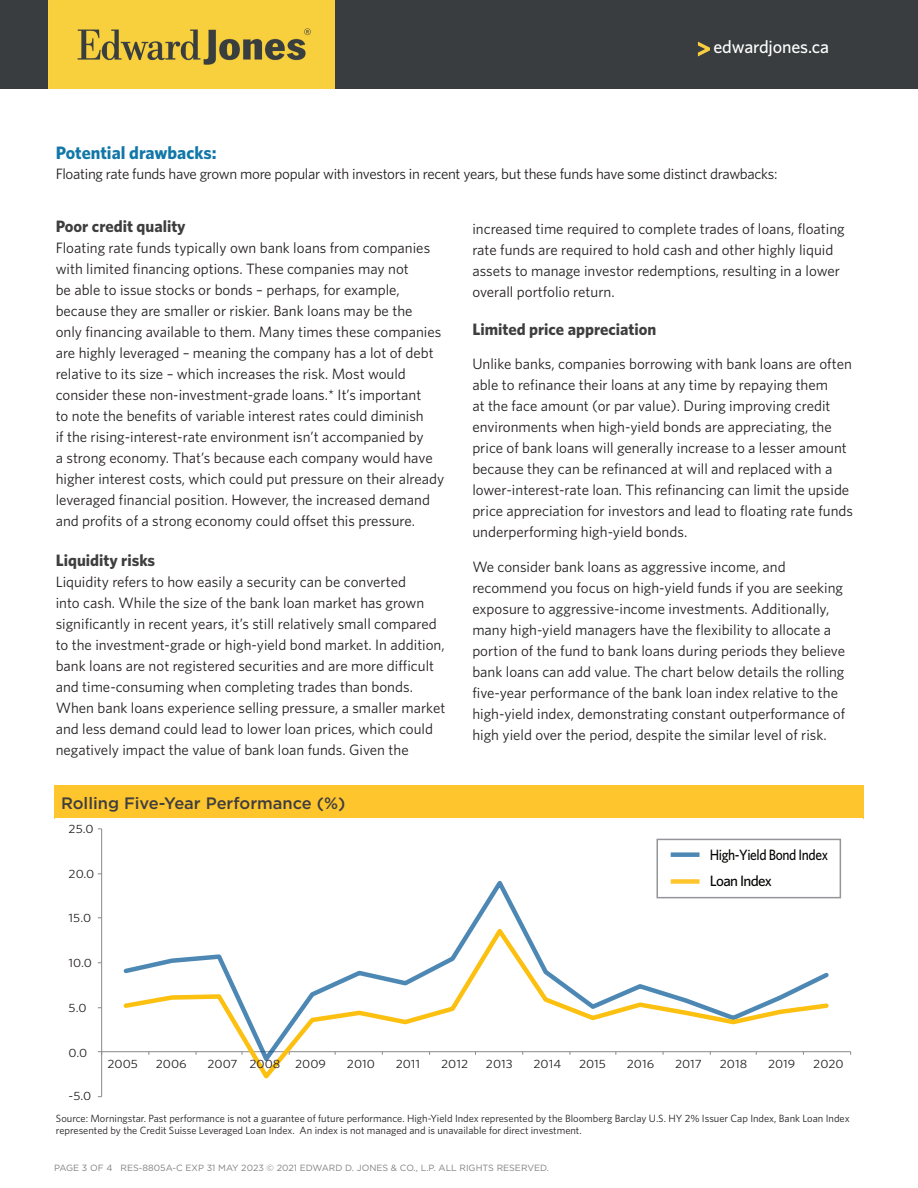
<style>
.page{position:relative;width:918px;height:1188px;background:#fff}
.page>*{position:absolute;margin:0;border:0;box-sizing:border-box;transform-origin:0 0}
.Sub_Heads{font:700 18px "Whitney";color:#1177a8}
.t1{font:500 18px "Whitney";letter-spacing:-.01em;color:#fff}
.Sub_Heads_-_Level_2{font:700 16.5px "Whitney";color:#3e3e3f}
.t2{font:500 16.5px "Gotham";color:#3e3e3f}
.Body{font:700 16.5px "Whitney";color:#3e3e3f}
.Body-2{font:15px/21px "Whitney";color:#231f20}
.Body-3{font:15px "Whitney";letter-spacing:-.02em;color:#231f20}
.t3{font:500 15px/26px "Whitney";letter-spacing:-.03em;color:#040503;scale:.9 1}
.t4{font:12px "Whitney";color:#231f20;scale:1.1 1}
.Disclaimers-_Gotham{font:10.5px/12px "Whitney";color:#231f20}
.t5{font:9px "Gotham";color:#808285}
</style>
<div class="page">
<div style="left:0;top:0;width:918px;height:89px;background:#393d3f"></div>
<img style="left:49px;top:0;width:285px;height:89px">
<svg style="left:698px;top:42px;width:12px;height:14px"></svg>
<div style="left:54px;top:785px;width:810px;height:33px;background:#ffc52d"></div>
<hr style="left:101px;top:829px;width:1px;height:268px;background:#8a898a">
<hr style="left:102px;top:1051px;width:749px;height:1px;background:#8a898a">
<svg style="left:472px;top:881px;width:357px;height:42px"></svg>
<svg style="left:121px;top:923px;width:710px;height:156px"></svg>
<div style="left:569px;top:838px;width:283px;height:59px;background:#fff"></div>
<div style="left:657px;top:839px;width:184px;height:59px;border:2px solid #939598"></div>
<div style="left:671px;top:879px;width:29px;height:5px;background:#ffc52d"></div>
<div style="left:671px;top:852px;width:29px;height:5px;background:#4d88b4"></div>
<p class="t1" style="left:714px;top:35px;width:117px">edwardjones.ca</p>
<p class="Sub_Heads" style="left:56px;top:141px;width:162px">Potential drawbacks:</p>
<p class="Body-3" style="left:56px;top:163px;width:723px">Floating rate funds have grown more popular with investors in recent years, but these funds have some distinct drawbacks:</p>
<p class="Sub_Heads_-_Level_2" style="left:56px;top:215px;width:131px">Poor credit quality</p>
<p class="Body-2" style="left:56px;top:237px;width:390px">Floating rate funds typically own bank loans from companies with limited financing options. These companies may not<br>be able to issue stocks or bonds – perhaps, for example, because they are smaller or riskier. Bank loans may be the<br>only financing available to them. Many times these companies are highly leveraged – meaning the company has a lot of debt relative to its size – which increases the risk. Most would consider these non-investment-grade loans.* It’s important<br>to note the benefits of variable interest rates could diminish<br>if the rising-interest-rate environment isn’t accompanied by<br>a strong economy. That’s because each company would have higher interest costs, which could put pressure on their already leveraged financial position. However, the increased demand and profits of a strong economy could offset this pressure.</p>
<p class="Sub_Heads_-_Level_2" style="left:56px;top:549px;width:101px">Liquidity risks</p>
<p class="Body-2" style="left:56px;top:571px;width:391px">Liquidity refers to how easily a security can be converted<br>into cash. While the size of the bank loan market has grown significantly in recent years, it’s still relatively small compared to the investment-grade or high-yield bond market. In addition, bank loans are not registered securities and are more difficult and time-consuming when completing trades than bonds.<br>When bank loans experience selling pressure, a smaller market and less demand could lead to lower loan prices, which could negatively impact the value of bank loan funds. Given the</p>
<p class="Body-2" style="left:472px;top:218px;width:374px">increased time required to complete trades of loans, floating rate funds are required to hold cash and other highly liquid assets to manage investor redemptions, resulting in a lower overall portfolio return.</p>
<p class="Body" style="left:472px;top:318px;width:186px">Limited price appreciation</p>
<p class="Body-2" style="left:472px;top:353px;width:382px">Unlike banks, companies borrowing with bank loans are often able to refinance their loans at any time by repaying them<br>at the face amount (or par value). During improving credit environments when high-yield bonds are appreciating, the price of bank loans will generally increase to a lesser amount because they can be refinanced at will and replaced with a lower-interest-rate loan. This refinancing can limit the upside price appreciation for investors and lead to floating rate funds underperforming high-yield bonds.</p>
<p class="Body-2" style="left:472px;top:556px;width:374px">We consider bank loans as aggressive income, and recommend you focus on high-yield funds if you are seeking exposure to aggressive-income investments. Additionally, many high-yield managers have the flexibility to allocate a portion of the fund to bank loans during periods they believe bank loans can add value. The chart below details the rolling five-year performance of the bank loan index relative to the high-yield index, demonstrating constant outperformance of high yield over the period, despite the similar level of risk.</p>
<p class="t2" style="left:61px;top:792px;width:286px">Rolling Five-Year Performance (%)</p>
<p class="t4" style="left:69px;top:821px;width:24px">25.0</p>
<p class="t4" style="left:69px;top:866px;width:25px">20.0</p>
<p class="t4" style="left:69px;top:909px;width:22px">15.0</p>
<p class="t4" style="left:69px;top:954px;width:23px">10.0</p>
<p class="t4" style="left:69px;top:999px;width:18px">5.0</p>
<p class="t4" style="left:69px;top:1044px;width:18px">0.0</p>
<p class="t4" style="left:69px;top:1088px;width:22px">-5.0</p>
<p class="Disclaimers-_Gotham" style="left:56px;top:1112px;width:795px">Source: Morningstar. Past performance is not a guarantee of future performance. High-Yield Index represented by the Bloomberg Barclay U.S. HY 2% Issuer Cap Index, Bank Loan Index represented by the Credit Suisse Leveraged Loan Index. An index is not managed and is unavailable for direct investment.</p>
<p class="t3" style="left:710px;top:841px;width:133px">High-Yield Bond Index<br>Loan Index</p>
<p class="t4" style="left:108px;top:1055px;width:29px">2005</p>
<p class="t4" style="left:156px;top:1055px;width:30px">2006</p>
<p class="t4" style="left:208px;top:1055px;width:109px">2007 2008 2009</p>
<p class="t4" style="left:347px;top:1055px;width:27px">2010</p>
<p class="t4" style="left:396px;top:1055px;width:24px">2011</p>
<p class="t4" style="left:441px;top:1055px;width:26px">2012</p>
<p class="t4" style="left:486px;top:1055px;width:26px">2013</p>
<p class="t4" style="left:534px;top:1055px;width:27px">2014</p>
<p class="t4" style="left:579px;top:1055px;width:26px">2015</p>
<p class="t4" style="left:627px;top:1055px;width:26px">2016</p>
<p class="t4" style="left:675px;top:1055px;width:26px">2017</p>
<p class="t4" style="left:720px;top:1055px;width:26px">2018</p>
<p class="t4" style="left:768px;top:1055px;width:26px">2019</p>
<p class="t4" style="left:813px;top:1055px;width:29px">2020</p>
<p class="t5" style="left:54px;top:1162px;width:497px">PAGE 3 OF 4 RES-8805A-C EXP 31 MAY 2023 © 2021 EDWARD D. JONES &amp; CO., L.P. ALL RIGHTS RESERVED.</p>
</div>
